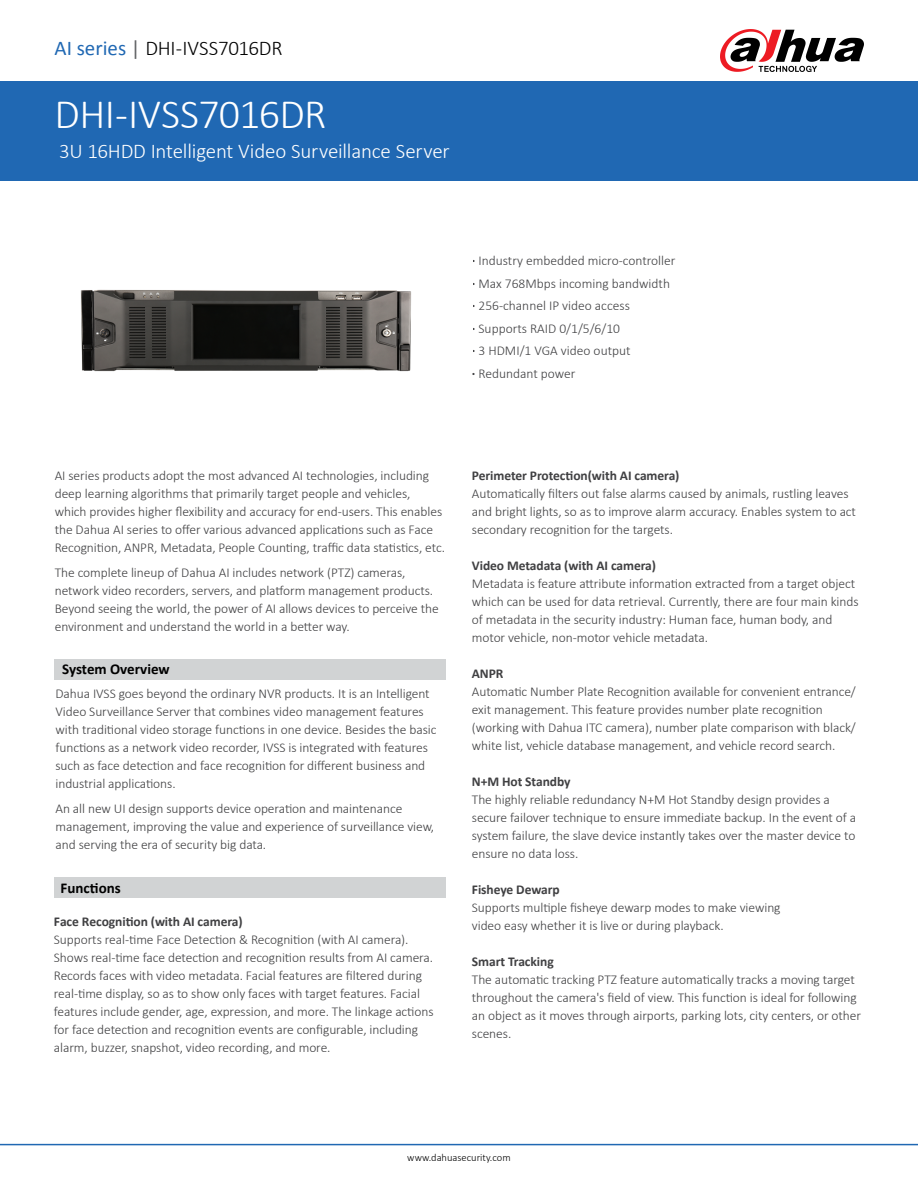
<style>
.page{position:relative;width:918px;height:1188px;background:#fff}
.page>*{position:absolute;margin:0;border:0;box-sizing:border-box;transform-origin:0 0}
.t1{font:300 42px "Calibri";letter-spacing:-.015em;color:#fff}
.t2{font:300 21px "Calibri";letter-spacing:-.01em;color:#fff}
.t3{font:300 21px "Calibri";letter-spacing:-.01em;color:#000}
.t4{font:700 15px "Calibri";color:#000}
.t5{font:300 13.5px/18px "Calibri";letter-spacing:-.005em;color:#404042}
.t6{font:700 13.5px "Calibri";letter-spacing:-.005em;color:#404042}
.t7{font:300 10.5px "Calibri";color:#000}
.s1{font-weight:400;color:#2068b3}
.s2{font-weight:400;color:#626466}
.s3{font-weight:700}
</style>
<div class="page">
<div style="left:0;top:81px;width:918px;height:100px;background:#2068b3"></div>
<hr style="left:0;top:1144px;width:918px;height:1px;background:#2068b3">
<svg style="left:720px;top:29px;width:144px;height:43px"></svg>
<img style="left:80px;top:289px;width:331px;height:83px">
<div style="left:55px;top:660px;width:391px;height:20px;background:#d1d3d4"></div>
<div style="left:55px;top:877px;width:391px;height:21px;background:#d1d3d4"></div>
<h2 class="t3" style="left:55px;top:35px;width:230px"><span class="s1">AI series</span> <span class="s2">|</span> DHI-IVSS7016DR</h2>
<h1 class="t1" style="left:55px;top:88px;width:274px">DHI-IVSS7016DR</h1>
<h2 class="t2" style="left:59px;top:138px;width:392px">3U 16HDD Intelligent Video Surveillance Server</h2>
<p class="t5" style="left:472px;top:249px;width:205px;line-height:22.5px"><span class="s3">·</span> Industry embedded micro-controller <span class="s3">·</span> Max 768Mbps incoming bandwidth <span class="s3">·</span> 256-channel IP video access<br><span class="s3">·</span> Supports RAID 0/1/5/6/10<br><span class="s3">·</span> 3 HDMI/1 VGA video output<br><span class="s3">·</span> Redundant power</p>
<p class="t5" style="left:55px;top:467px;width:392px">AI series products adopt the most advanced AI technologies, including deep learning algorithms that primarily target people and vehicles, which provides higher flexibility and accuracy for end-users. This enables the Dahua AI series to offer various advanced applications such as Face Recognition, ANPR, Metadata, People Counting, traffic data statistics, etc.</p>
<p class="t5" style="left:55px;top:564px;width:386px">The complete lineup of Dahua AI includes network (PTZ) cameras, network video recorders, servers, and platform management products.<br>Beyond seeing the world, the power of AI allows devices to perceive the environment and understand the world in a better way.</p>
<p class="t4" style="left:62px;top:659px;width:109px">System Overview</p>
<p class="t5" style="left:56px;top:685px;width:383px">Dahua IVSS goes beyond the ordinary NVR products. It is an Intelligent Video Surveillance Server that combines video management features with traditional video storage functions in one device. Besides the basic functions as a network video recorder, IVSS is integrated with features such as face detection and face recognition for different business and industrial applications.</p>
<p class="t5" style="left:56px;top:800px;width:380px">An all new UI design supports device operation and maintenance management, improving the value and experience of surveillance view, and serving the era of security big data.</p>
<p class="t4" style="left:61px;top:879px;width:62px">Functions</p>
<p class="t6" style="left:54px;top:913px;width:190px">Face Recognition (with AI camera)</p>
<p class="t5" style="left:54px;top:931px;width:381px">Supports real-time Face Detection &amp; Recognition (with AI camera).<br>Shows real-time face detection and recognition results from AI camera.<br>Records faces with video metadata. Facial features are filtered during real-time display, so as to show only faces with target features. Facial features include gender, age, expression, and more. The linkage actions for face detection and recognition events are configurable, including alarm, buzzer, snapshot, video recording, and more.</p>
<p class="t6" style="left:472px;top:467px;width:209px">Perimeter Protection(with AI camera)</p>
<p class="t5" style="left:472px;top:485px;width:386px">Automatically filters out false alarms caused by animals, rustling leaves and bright lights, so as to improve alarm accuracy. Enables system to act secondary recognition for the targets.</p>
<p class="t6" style="left:472px;top:557px;width:186px">Video Metadata (with AI camera)</p>
<p class="t5" style="left:472px;top:575px;width:388px">Metadata is feature attribute information extracted from a target object which can be used for data retrieval. Currently, there are four main kinds of metadata in the security industry: Human face, human body, and motor vehicle, non-motor vehicle metadata.</p>
<p class="t6" style="left:472px;top:665px;width:33px">ANPR</p>
<p class="t5" style="left:472px;top:683px;width:385px">Automatic Number Plate Recognition available for convenient entrance/ exit management. This feature provides number plate recognition (working with Dahua ITC camera), number plate comparison with black/ white list, vehicle database management, and vehicle record search.</p>
<p class="t6" style="left:472px;top:773px;width:100px">N+M Hot Standby</p>
<p class="t5" style="left:472px;top:791px;width:386px">The highly reliable redundancy N+M Hot Standby design provides a secure failover technique to ensure immediate backup. In the event of a system failure, the slave device instantly takes over the master device to ensure no data loss.</p>
<p class="t6" style="left:472px;top:881px;width:89px">Fisheye Dewarp</p>
<p class="t5" style="left:472px;top:899px;width:310px">Supports multiple fisheye dewarp modes to make viewing video easy whether it is live or during playback.</p>
<p class="t6" style="left:472px;top:953px;width:83px">Smart Tracking</p>
<p class="t5" style="left:472px;top:971px;width:391px">The automatic tracking PTZ feature automatically tracks a moving target throughout the camera's field of view. This function is ideal for following an object as it moves through airports, parking lots, city centers, or other scenes.</p>
<p class="t7" style="left:407px;top:1151px;width:105px">www.dahuasecurity.com</p>
</div>
